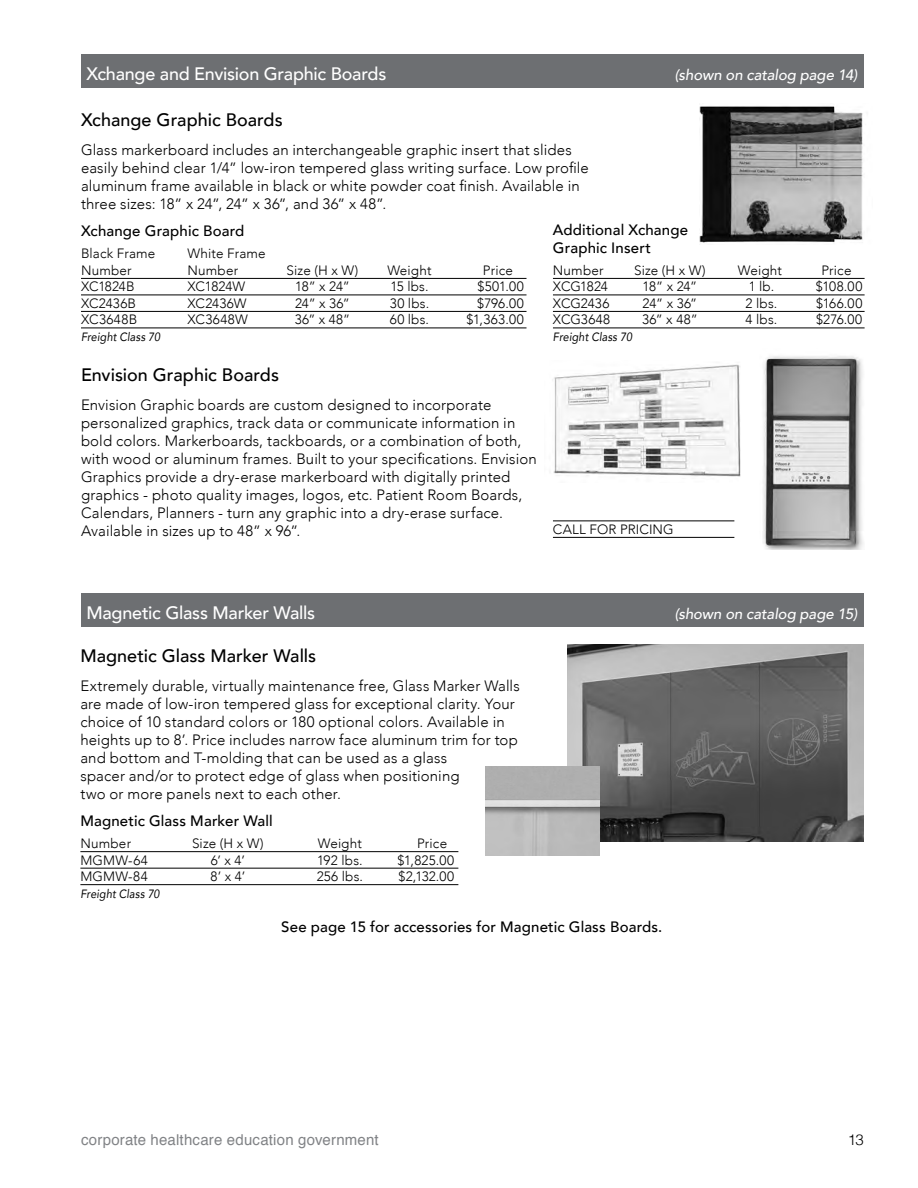
<style>
.page{position:relative;width:918px;height:1188px;background:#fff}
.page>*{position:absolute;margin:0;border:0;box-sizing:border-box;transform-origin:0 0}
.t1{font:500 18px "Avenir";color:#000}
.t2{font:500 18px "Avenir";letter-spacing:-.015em;color:#fff}
.t3{font:300 15px/18px "Avenir";letter-spacing:.01em;color:#000}
.t4{font:500 15px/18px "Avenir";letter-spacing:.01em;color:#000}
.t5{font:italic 500 15px "Avenir";letter-spacing:-.005em;color:#fff}
.t6{font:15px "Helvetica";letter-spacing:.015em;color:#818386}
.t7{font:300 15px "Helvetica";color:#000}
.t8{font:300 13.5px "Avenir";letter-spacing:.015em;color:#000}
.t9{font:300 13.5px "Avenir";letter-spacing:-.015em;color:#000}
.t10{font:300 13.5px "Avenir";letter-spacing:-.005em;color:#000}
.t11{font:italic 12px "Avenir";letter-spacing:.01em;color:#000;scale:.9 1}
</style>
<div class="page">
<div style="left:81px;top:54px;width:783px;height:33px;background:#6d6f72"></div>
<hr style="left:81px;top:278px;width:445px;height:1px;background:#000">
<hr style="left:81px;top:295px;width:445px;height:1px;background:#000">
<hr style="left:81px;top:311px;width:445px;height:1px;background:#000">
<hr style="left:81px;top:328px;width:445px;height:1px;background:#000">
<img style="left:553px;top:364px;width:188px;height:113px">
<img style="left:763px;top:356px;width:100px;height:194px">
<img style="left:699px;top:106px;width:164px;height:137px">
<hr style="left:553px;top:278px;width:312px;height:1px;background:#000">
<hr style="left:553px;top:295px;width:312px;height:1px;background:#000">
<hr style="left:553px;top:311px;width:312px;height:1px;background:#000">
<hr style="left:553px;top:328px;width:312px;height:1px;background:#000">
<hr style="left:553px;top:521px;width:181px;height:1px;background:#000">
<hr style="left:553px;top:537px;width:181px;height:1px;background:#000">
<div style="left:81px;top:594px;width:783px;height:33px;background:#6d6f72"></div>
<img style="left:567px;top:644px;width:296px;height:198px">
<img style="left:486px;top:766px;width:113px;height:90px">
<hr style="left:80px;top:851px;width:378px;height:1px;background:#000">
<hr style="left:80px;top:868px;width:378px;height:1px;background:#000">
<hr style="left:80px;top:884px;width:378px;height:1px;background:#000">
<p class="t2" style="left:86px;top:58px;width:301px">Xchange and Envision Graphic Boards</p>
<p class="t5" style="left:675px;top:66px;width:184px">(shown on catalog page 14)</p>
<p class="t1" style="left:81px;top:104px;width:203px">Xchange Graphic Boards</p>
<p class="t3" style="left:81px;top:141px;width:509px">Glass markerboard includes an interchangeable graphic insert that slides easily behind clear 1/4” low-iron tempered glass writing surface. Low profile aluminum frame available in black or white powder coat finish. Available in three sizes: 18” x 24”, 24” x 36”, and 36” x 48”.</p>
<p class="t4" style="left:81px;top:221px;width:165px">Xchange Graphic Board</p>
<p class="t8" style="left:81px;top:246px;width:76px">Black Frame</p>
<p class="t8" style="left:188px;top:246px;width:80px">White Frame</p>
<p class="t8" style="left:81px;top:262px;width:52px">Number</p>
<p class="t8" style="left:188px;top:262px;width:52px">Number</p>
<p class="t8" style="left:287px;top:262px;width:73px">Size (H x W)</p>
<p class="t8" style="left:387px;top:262px;width:46px">Weight</p>
<p class="t8" style="left:483px;top:262px;width:32px">Price</p>
<p class="t9" style="left:81px;top:279px;width:55px">XC1824B</p>
<p class="t9" style="left:188px;top:279px;width:59px">XC1824W</p>
<p class="t8" style="left:295px;top:279px;width:56px">18” x 24”</p>
<p class="t8" style="left:390px;top:279px;width:40px">15 lbs.</p>
<p class="t8" style="left:477px;top:279px;width:48px">$501.00</p>
<p class="t8" style="left:81px;top:295px;width:56px">XC2436B</p>
<p class="t8" style="left:188px;top:295px;width:61px">XC2436W</p>
<p class="t8" style="left:295px;top:295px;width:56px">24” x 36”</p>
<p class="t8" style="left:390px;top:295px;width:41px">30 lbs.</p>
<p class="t8" style="left:477px;top:295px;width:48px">$796.00</p>
<p class="t8" style="left:81px;top:312px;width:58px">XC3648B</p>
<p class="t8" style="left:188px;top:312px;width:62px">XC3648W</p>
<p class="t8" style="left:295px;top:312px;width:57px">36” x 48”</p>
<p class="t8" style="left:390px;top:312px;width:41px">60 lbs.</p>
<p class="t8" style="left:467px;top:312px;width:59px">$1,363.00</p>
<p class="t11" style="left:81px;top:329px;width:89px">Freight Class 70</p>
<p class="t1" style="left:81px;top:359px;width:200px">Envision Graphic Boards</p>
<p class="t3" style="left:81px;top:396px;width:457px">Envision Graphic boards are custom designed to incorporate personalized graphics, track data or communicate information in bold colors. Markerboards, tackboards, or a combination of both, with wood or aluminum frames. Built to your specifications. Envision Graphics provide a dry-erase markerboard with digitally printed graphics - photo quality images, logos, etc. Patient Room Boards, Calendars, Planners - turn any graphic into a dry-erase surface.<br>Available in sizes up to 48” x 96”.</p>
<p class="t4" style="left:553px;top:220px;width:137px">Additional Xchange<br>Graphic Insert</p>
<p class="t8" style="left:553px;top:262px;width:52px">Number</p>
<p class="t8" style="left:634px;top:262px;width:73px">Size (H x W)</p>
<p class="t8" style="left:738px;top:262px;width:46px">Weight</p>
<p class="t8" style="left:821px;top:262px;width:32px">Price</p>
<p class="t9" style="left:553px;top:279px;width:56px">XCG1824</p>
<p class="t8" style="left:643px;top:279px;width:56px">18” x 24”</p>
<p class="t8" style="left:749px;top:279px;width:27px">1 lb.</p>
<p class="t8" style="left:816px;top:279px;width:48px">$108.00</p>
<p class="t10" style="left:553px;top:295px;width:58px">XCG2436</p>
<p class="t8" style="left:643px;top:295px;width:56px">24” x 36”</p>
<p class="t8" style="left:746px;top:295px;width:33px">2 lbs.</p>
<p class="t8" style="left:816px;top:295px;width:48px">$166.00</p>
<p class="t8" style="left:553px;top:312px;width:59px">XCG3648</p>
<p class="t8" style="left:642px;top:312px;width:57px">36” x 48”</p>
<p class="t8" style="left:746px;top:312px;width:33px">4 lbs.</p>
<p class="t8" style="left:816px;top:312px;width:48px">$276.00</p>
<p class="t11" style="left:553px;top:329px;width:89px">Freight Class 70</p>
<p class="t8" style="left:553px;top:521px;width:122px">CALL FOR PRICING</p>
<p class="t2" style="left:86px;top:597px;width:230px">Magnetic Glass Marker Walls</p>
<p class="t5" style="left:675px;top:605px;width:184px">(shown on catalog page 15)</p>
<p class="t1" style="left:80px;top:640px;width:237px">Magnetic Glass Marker Walls</p>
<p class="t3" style="left:80px;top:677px;width:441px">Extremely durable, virtually maintenance free, Glass Marker Walls are made of low-iron tempered glass for exceptional clarity. Your choice of 10 standard colors or 180 optional colors. Available in heights up to 8’. Price includes narrow face aluminum trim for top and bottom and T-molding that can be used as a glass<br>spacer and/or to protect edge of glass when positioning<br>two or more panels next to each other.</p>
<p class="t4" style="left:80px;top:811px;width:194px">Magnetic Glass Marker Wall</p>
<p class="t8" style="left:80px;top:835px;width:52px">Number</p>
<p class="t8" style="left:192px;top:835px;width:73px">Size (H x W)</p>
<p class="t8" style="left:318px;top:835px;width:46px">Weight</p>
<p class="t8" style="left:417px;top:835px;width:32px">Price</p>
<p class="t8" style="left:80px;top:852px;width:69px">MGMW-64</p>
<p class="t8" style="left:211px;top:852px;width:35px">6’ x 4’</p>
<p class="t8" style="left:317px;top:852px;width:47px">192 lbs.</p>
<p class="t8" style="left:398px;top:852px;width:58px">$1,825.00</p>
<p class="t8" style="left:80px;top:868px;width:69px">MGMW-84</p>
<p class="t8" style="left:211px;top:868px;width:36px">8’ x 4’</p>
<p class="t8" style="left:317px;top:868px;width:48px">256 lbs.</p>
<p class="t8" style="left:399px;top:868px;width:57px">$2,132.00</p>
<p class="t11" style="left:80px;top:886px;width:89px">Freight Class 70</p>
<p class="t4" style="left:281px;top:917px;width:383px">See page 15 for accessories for Magnetic Glass Boards.</p>
<p class="t6" style="left:81px;top:1128px;width:299px">corporate healthcare education government</p>
<p class="t7" style="left:848px;top:1127px;width:18px">13</p>
</div>
